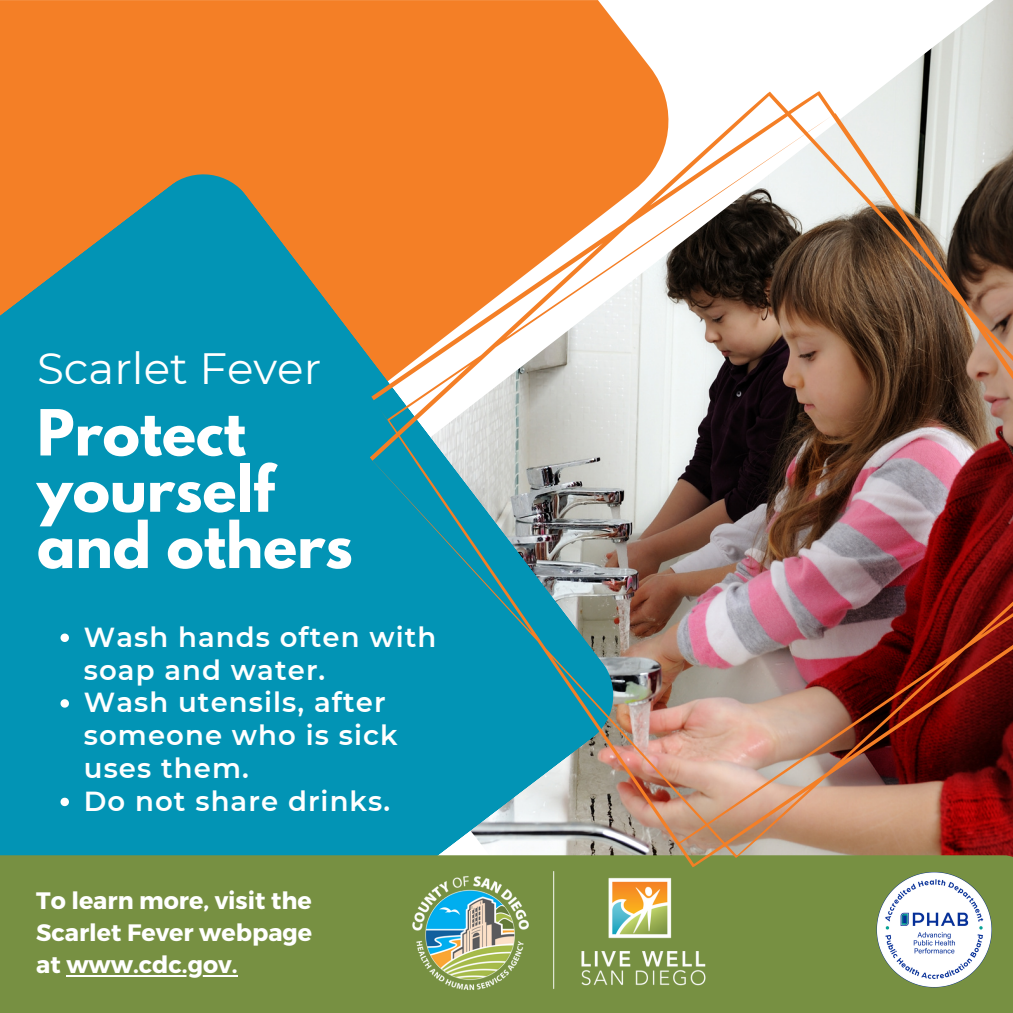
<style>
.page{position:relative;width:1013px;height:1013px;background:#fff}
.page>*{position:absolute;margin:0;border:0;box-sizing:border-box;transform-origin:0 0}
.t1{font:700 56.25px/56.2px "League Spartan";color:#fff}
.t2{font:43.75px "Montserrat";color:#fff}
.t3{font:600 27.5px/32.8px "Montserrat";letter-spacing:.04em;color:#fff}
.t4{font:700 23.75px/31.9px "Montserrat";color:#fff;text-align:justify}
</style>
<div class="page">
<div style="left:0;top:0;width:635px;height:173px;background:#f47f26"></div>
<svg style="left:0;top:173px;width:326px;height:682px;background:#1792a8"></svg>
<div style="left:0;top:855px;width:1012px;height:157px;background:#779042"></div>
<img style="left:326px;top:47px;width:686px;height:854px">
<img style="left:872px;top:870px;width:123px;height:122px">
<img style="left:410px;top:870px;width:298px;height:122px">
<svg style="left:60px;top:633px;width:9px;height:9px"></svg>
<svg style="left:60px;top:699px;width:9px;height:8px"></svg>
<svg style="left:60px;top:797px;width:9px;height:9px"></svg>
<hr style="left:66px;top:974px;width:171px;height:2px;background:#fff">
<h3 class="t2" style="left:37px;top:342px;width:286px">Scarlet Fever</h3>
<h3 class="t1" style="left:37px;top:412px;width:317px">Protect yourself and others</h3>
<h2 class="t3" style="left:84px;top:620px;width:354px">Wash hands often with soap and water.</h2>
<h1 class="t3" style="left:84px;top:686px;width:315px">Wash utensils, after someone who is sick uses them.</h1>
<h3 class="t3" style="left:84px;top:784px;width:308px">Do not share drinks.</h3>
<p class="t4" style="left:36px;top:883px;width:277px">To learn more, visit the Scarlet Fever webpage at www.cdc.gov.</p>
</div>
